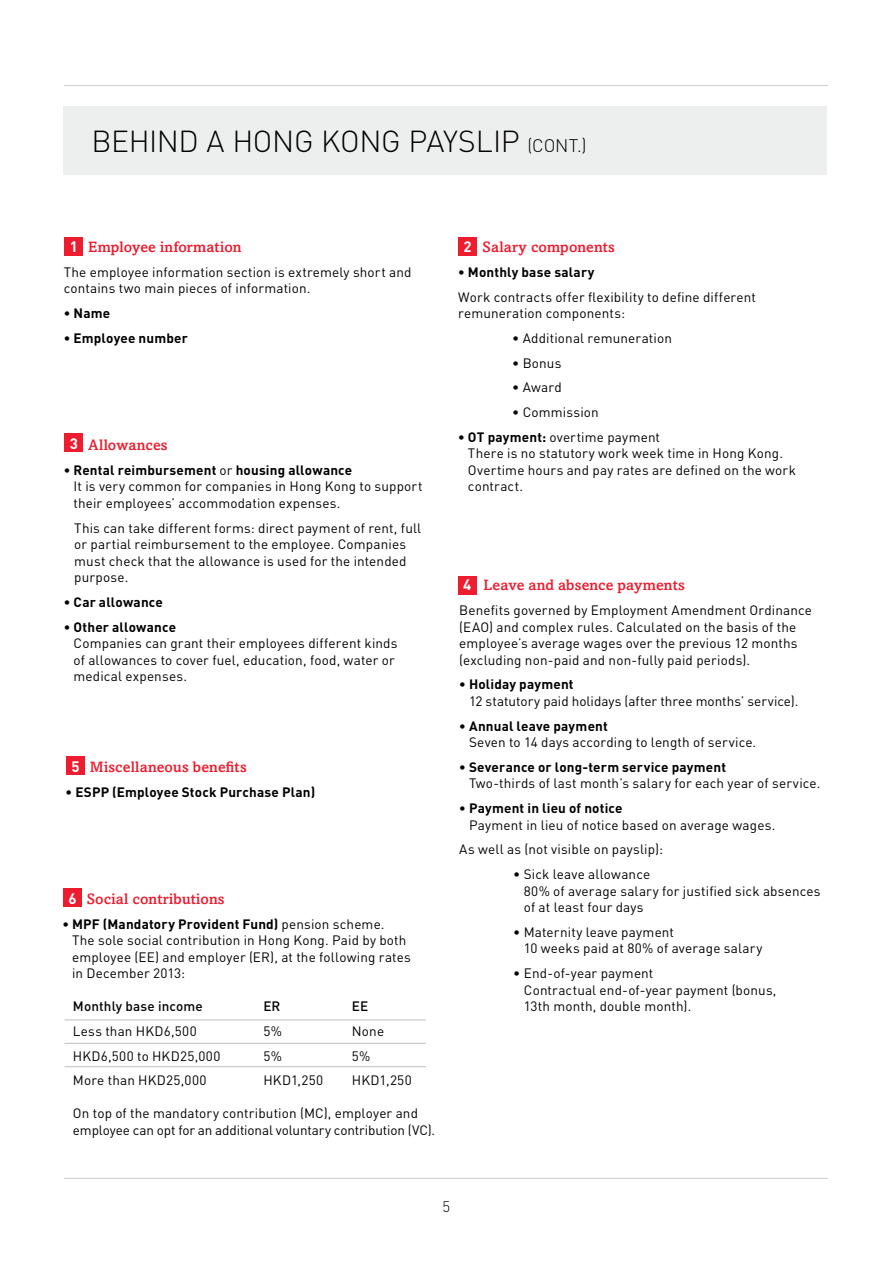
<style>
.page{position:relative;width:893px;height:1263px;background:#fff}
.page>*{position:absolute;margin:0;border:0;box-sizing:border-box;transform-origin:0 0}
.t1{font:300 30px "DIN";letter-spacing:-.015em;color:#000}
.t2{font:500 15px "Amasis";letter-spacing:.01em;color:#ed1c2e}
.t3{font:700 15px "DIN";color:#fff}
.t4{font:300 15px "DIN";color:#000}
.t5{font:13.5px/16.5px "DIN";letter-spacing:.01em;color:#000}
.t6{font:700 13.5px "DIN";letter-spacing:.015em;color:#000}
.t7{font:500 13.5px "DIN";letter-spacing:.01em;color:#000}
.s1{font-size:18px}
.s2{font-weight:700}
</style>
<div class="page">
<div style="left:64px;top:106px;width:763px;height:68px;background:#edeeee"></div>
<hr style="left:64px;top:85px;width:764px;height:1px;background:#cbcdce">
<hr style="left:64px;top:1178px;width:764px;height:1px;background:#cbcdce">
<hr style="left:64px;top:1066px;width:362px;height:1px;background:#bcbec0">
<hr style="left:64px;top:1043px;width:362px;height:1px;background:#bcbec0">
<hr style="left:64px;top:1019px;width:362px;height:1px;background:#bcbec0">
<div style="left:63px;top:889px;width:18px;height:18px;background:#ed1c2e"></div>
<div style="left:65px;top:237px;width:18px;height:18px;background:#ed1c2e"></div>
<div style="left:459px;top:237px;width:18px;height:18px;background:#ed1c2e"></div>
<div style="left:65px;top:434px;width:18px;height:18px;background:#ed1c2e"></div>
<div style="left:67px;top:757px;width:18px;height:18px;background:#ed1c2e"></div>
<div style="left:458px;top:576px;width:18px;height:18px;background:#ed1c2e"></div>
<h1 class="t1" style="left:91px;top:123px;width:497px">BEHIND A HONG KONG PAYSLIP <span class="s1">(CONT.)</span></h1>
<p class="t2" style="left:88px;top:238px;width:155px">Employee information</p>
<p class="t5" style="left:64px;top:263px;width:349px">The employee information section is extremely short and contains two main pieces of information.</p>
<p class="t6" style="left:64px;top:304px;width:48px">• Name</p>
<p class="t6" style="left:64px;top:329px;width:126px">• Employee number</p>
<p class="t3" style="left:70px;top:237px;width:10px">1</p>
<p class="t2" style="left:483px;top:238px;width:134px">Salary components</p>
<p class="t6" style="left:458px;top:263px;width:138px">• Monthly base salary</p>
<p class="t5" style="left:458px;top:288px;width:299px">Work contracts offer flexibility to define different remuneration components:</p>
<p class="t5" style="left:512px;top:329px;width:161px">• Additional remuneration</p>
<p class="t5" style="left:512px;top:354px;width:51px">• Bonus</p>
<p class="t5" style="left:512px;top:379px;width:51px">• Award</p>
<p class="t5" style="left:512px;top:404px;width:88px">• Commission</p>
<p class="t5" style="left:468px;top:428px;width:329px;text-indent:-10px"><span class="s2">• OT payment:</span> overtime payment<br>There is no statutory work week time in Hong Kong.<br>Overtime hours and pay rates are defined on the work contract.</p>
<p class="t3" style="left:464px;top:237px;width:10px">2</p>
<p class="t3" style="left:70px;top:434px;width:10px">3</p>
<p class="t2" style="left:88px;top:436px;width:81px">Allowances</p>
<p class="t5" style="left:74px;top:461px;width:350px;text-indent:-10px"><span class="s2">• Rental reimbursement</span> or <span class="s2">housing allowance<br></span>It is very common for companies in Hong Kong to support their employees’ accommodation expenses.</p>
<p class="t5" style="left:74px;top:519px;width:348px">This can take different forms: direct payment of rent, full or partial reimbursement to the employee. Companies must check that the allowance is used for the intended purpose.</p>
<p class="t6" style="left:64px;top:593px;width:101px">• Car allowance</p>
<p class="t6" style="left:64px;top:618px;width:114px">• Other allowance</p>
<p class="t5" style="left:74px;top:635px;width:325px">Companies can grant their employees different kinds of allowances to cover fuel, education, food, water or medical expenses.</p>
<p class="t3" style="left:463px;top:574px;width:10px">4</p>
<p class="t5" style="left:459px;top:602px;width:354px">Benefits governed by Employment Amendment Ordinance (EAO) and complex rules. Calculated on the basis of the employee’s average wages over the previous 12 months (excluding non-paid and non-fully paid periods).</p>
<p class="t6" style="left:459px;top:676px;width:116px">• Holiday payment</p>
<p class="t5" style="left:469px;top:692px;width:331px">12 statutory paid holidays (after three months’ service).</p>
<p class="t6" style="left:459px;top:717px;width:150px">• Annual leave payment</p>
<p class="t5" style="left:469px;top:734px;width:289px">Seven to 14 days according to length of service.</p>
<p class="t6" style="left:459px;top:758px;width:268px">• Severance or long-term service payment</p>
<p class="t5" style="left:469px;top:775px;width:353px">Two-thirds of last month’s salary for each year of service.</p>
<p class="t6" style="left:459px;top:799px;width:165px">• Payment in lieu of notice</p>
<p class="t5" style="left:459px;top:812px;width:318px;line-height:24.8px;text-indent:10px">Payment in lieu of notice based on average wages.<br>As well as (not visible on payslip):</p>
<p class="t5" style="left:524px;top:866px;width:298px;text-indent:-11px">• Sick leave allowance<br>80% of average salary for justified sick absences of at least four days</p>
<p class="t5" style="left:524px;top:923px;width:240px;text-indent:-11px">• Maternity leave payment<br>10 weeks paid at 80% of average salary</p>
<p class="t5" style="left:524px;top:965px;width:254px;text-indent:-11px">• End-of-year payment<br>Contractual end-of-year payment (bonus,<br>13th month, double month).</p>
<p class="t2" style="left:484px;top:576px;width:203px">Leave and absence payments</p>
<p class="t2" style="left:90px;top:758px;width:158px">Miscellaneous benefits</p>
<p class="t6" style="left:66px;top:783px;width:251px">• ESPP (Employee Stock Purchase Plan)</p>
<p class="t3" style="left:72px;top:757px;width:10px">5</p>
<p class="t2" style="left:87px;top:890px;width:139px">Social contributions</p>
<p class="t5" style="left:72px;top:915px;width:340px;text-indent:-10px"><span class="s2">• MPF (Mandatory Provident Fund)</span> pension scheme.<br>The sole social contribution in Hong Kong. Paid by both employee (EE) and employer (ER), at the following rates in December 2013:</p>
<p class="t7" style="left:73px;top:997px;width:132px">Monthly base income</p>
<p class="t7" style="left:263px;top:997px;width:19px">ER</p>
<p class="t7" style="left:352px;top:997px;width:18px">EE</p>
<p class="t5" style="left:73px;top:1022px;width:125px">Less than HKD6,500</p>
<p class="t5" style="left:263px;top:1022px;width:20px">5%</p>
<p class="t5" style="left:352px;top:1022px;width:34px">None</p>
<p class="t5" style="left:73px;top:1047px;width:149px">HKD6,500 to HKD25,000</p>
<p class="t5" style="left:263px;top:1047px;width:20px">5%</p>
<p class="t5" style="left:352px;top:1047px;width:20px">5%</p>
<p class="t5" style="left:73px;top:1072px;width:135px">More than HKD25,000</p>
<p class="t5" style="left:263px;top:1072px;width:61px">HKD1,250</p>
<p class="t5" style="left:352px;top:1072px;width:61px">HKD1,250</p>
<p class="t5" style="left:73px;top:1105px;width:364px">On top of the mandatory contribution (MC), employer and employee can opt for an additional voluntary contribution (VC).</p>
<p class="t3" style="left:68px;top:889px;width:10px">6</p>
<p class="t4" style="left:443px;top:1197px;width:9px">5</p>
</div>
